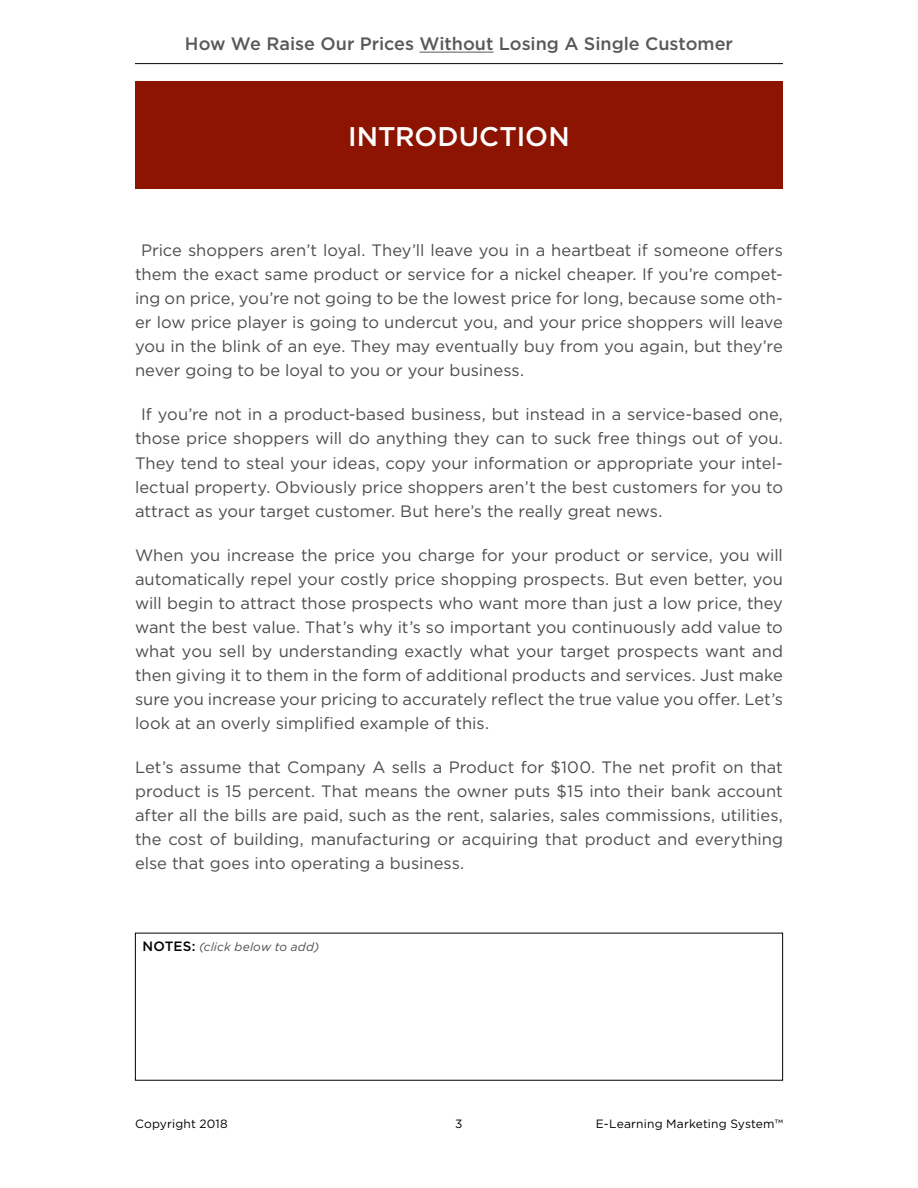
<style>
.page{position:relative;width:918px;height:1188px;background:#fff}
.page>*{position:absolute;margin:0;border:0;box-sizing:border-box;transform-origin:0 0}
.t1{font:500 27px "Gotham";color:#fff}
.t2{font:500 18px "Gotham";color:#58595b}
.t3{font:16.5px/24px "Gotham";color:#4d4d4f;text-align:justify}
.t4{font:12px "Gotham";letter-spacing:.015em;color:#000}
.t5{font:italic 12px "Gotham";letter-spacing:.015em;color:#4d4d4f}
.s1{font-weight:500;font-style:normal;font-size:13.5px;color:#000}
</style>
<div class="page">
<hr style="left:135px;top:63px;width:648px;height:1px;background:#000">
<hr style="left:419px;top:52px;width:75px;height:1px;background:#58595b">
<div style="left:135px;top:81px;width:648px;height:108px;background:#8c1400"></div>
<p class="t2" style="left:185px;top:32px;width:550px">How We Raise Our Prices Without Losing A Single Customer</p>
<h1 class="t1" style="left:348px;top:119px;width:223px">INTRODUCTION</h1>
<p class="t3" style="left:135px;top:238px;width:650px;text-indent:6px">Price shoppers aren’t loyal. They’ll leave you in a heartbeat if someone offers them the exact same product or service for a nickel cheaper. If you’re compet&shy;ing on price, you’re not going to be the lowest price for long, because some oth&shy;er low price player is going to undercut you, and your price shoppers will leave you in the blink of an eye. They may eventually buy from you again, but they’re never going to be loyal to you or your business.</p>
<p class="t3" style="left:135px;top:402px;width:650px;text-indent:6px">If you’re not in a product-based business, but instead in a service-based one, those price shoppers will do anything they can to suck free things out of you.<br>They tend to steal your ideas, copy your information or appropriate your intel&shy;lectual property. Obviously price shoppers aren’t the best customers for you to attract as your target customer. But here’s the really great news.</p>
<p class="t3" style="left:135px;top:543px;width:650px">When you increase the price you charge for your product or service, you will automatically repel your costly price shopping prospects. But even better, you will begin to attract those prospects who want more than just a low price, they want the best value. That’s why it’s so important you continuously add value to what you sell by understanding exactly what your target prospects want and then giving it to them in the form of additional products and services. Just make sure you increase your pricing to accurately reflect the true value you offer. Let’s look at an overly simplified example of this.</p>
<p class="t3" style="left:135px;top:755px;width:650px">Let’s assume that Company A sells a Product for $100. The net profit on that product is 15 percent. That means the owner puts $15 into their bank account after all the bills are paid, such as the rent, salaries, sales commissions, utilities, the cost of building, manufacturing or acquiring that product and everything else that goes into operating a business.</p>
<p class="t5" style="left:142px;top:939px;width:178px"><span class="s1">NOTES:</span> (click below to add)</p>
<p class="t4" style="left:135px;top:1116px;width:94px">Copyright 2018</p>
<p class="t4" style="left:455px;top:1116px;width:9px">3</p>
<p class="t4" style="left:596px;top:1116px;width:189px">E-Learning Marketing System™</p>
</div>
